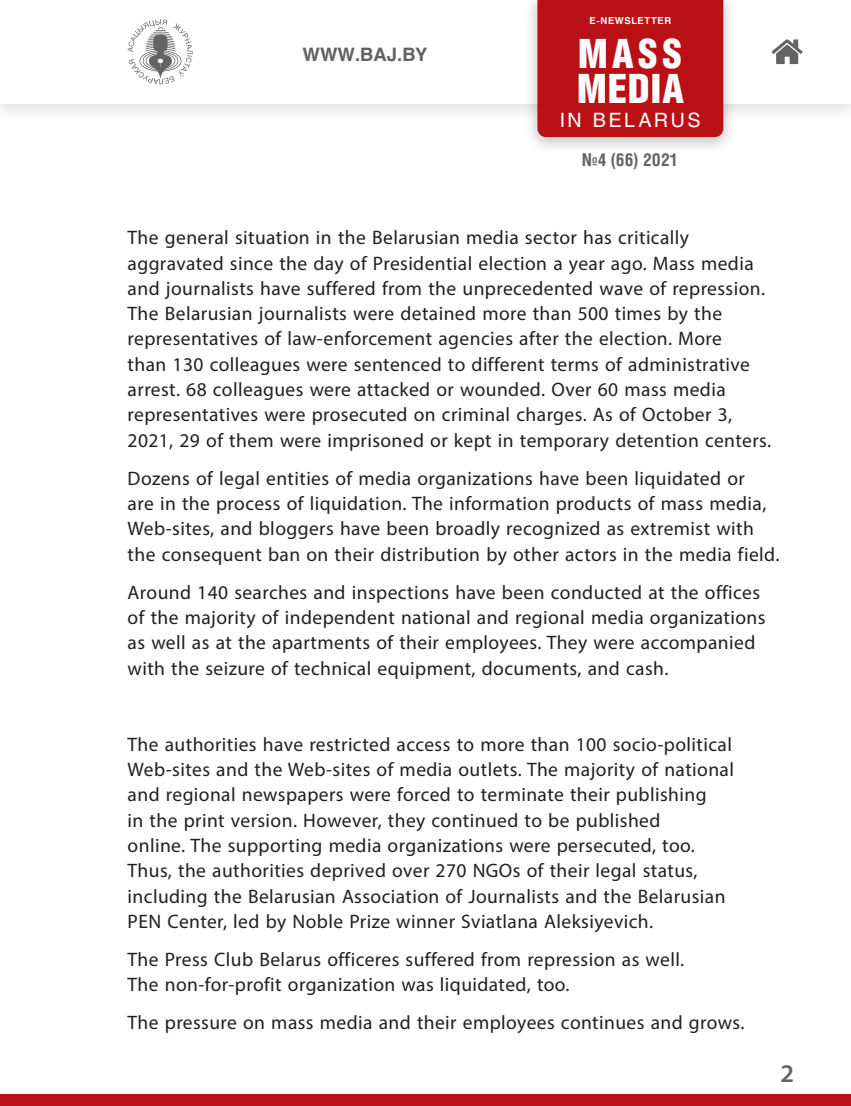
<style>
.page{position:relative;width:851px;height:1106px;background:#fff}
.page>*{position:absolute;margin:0;border:0;box-sizing:border-box;transform-origin:0 0}
.t1{font:40.5px/35.2px "Helios Cond Black C";letter-spacing:.025em;color:#fff}
.t2{font:600 25.5px "Myriad Pro";color:#636366}
.t3{font:19.5px/25.3px "Myriad Pro";letter-spacing:.02em;color:#231f20}
.t4{font:19.5px "Helios C";letter-spacing:.14em;color:#fff}
.t5{font:700 18.3px "Helios C";color:#636366}
.t6{font:700 17.85px "Helios Cond C";color:#636366}
.t7{font:700 9.45px "Helios C";letter-spacing:.06em;color:#fff}
</style>
<div class="page">
<div style="left:0;top:1094px;width:850px;height:12px;background:#b91115"></div>
<div style="left:0;top:0;width:850px;height:122px;background:#231f20;opacity:.15"></div>
<div style="left:0;top:0;width:850px;height:103px;background:#fff"></div>
<svg style="left:128px;top:19px;width:64px;height:65px"></svg>
<svg style="left:771px;top:39px;width:31px;height:25px"></svg>
<div style="left:523px;top:0;width:213px;height:155px;background:#231f20;opacity:.25"></div>
<div style="left:537px;top:0;width:186px;height:137px;background:#b91115"></div>
<p class="t5" style="left:302px;top:44px;width:126px">WWW.BAJ.BY</p>
<p class="t7" style="left:589px;top:15px;width:83px">E-NEWSLETTER</p>
<h1 class="t1" style="left:576px;top:35px;width:109px">MASS<br>MEDIA</h1>
<p class="t4" style="left:560px;top:109px;width:142px">IN BELARUS</p>
<p class="t6" style="left:582px;top:149px;width:98px">№4 (66) 2021</p>
<p class="t3" style="left:128px;top:225px;width:645px">The general situation in the Belarusian media sector has critically aggravated since the day of Presidential election a year ago. Mass media and journalists have suffered from the unprecedented wave of repression.<br>The Belarusian journalists were detained more than 500 times by the representatives of law-enforcement agencies after the election. More<br>than 130 colleagues were sentenced to different terms of administrative arrest. 68 colleagues were attacked or wounded. Over 60 mass media representatives were prosecuted on criminal charges. As of October 3, 2021, 29 of them were imprisoned or kept in temporary detention centers.</p>
<p class="t3" style="left:128px;top:465px;width:653px">Dozens of legal entities of media organizations have been liquidated or<br>are in the process of liquidation. The information products of mass media, Web-sites, and bloggers have been broadly recognized as extremist with the consequent ban on their distribution by other actors in the media field.</p>
<p class="t3" style="left:128px;top:579px;width:639px">Around 140 searches and inspections have been conducted at the offices of the majority of independent national and regional media organizations as well as at the apartments of their employees. They were accompanied with the seizure of technical equipment, documents, and cash.</p>
<p class="t3" style="left:128px;top:731px;width:607px">The authorities have restricted access to more than 100 socio-political Web-sites and the Web-sites of media outlets. The majority of national and regional newspapers were forced to terminate their publishing<br>in the print version. However, they continued to be published<br>online. The supporting media organizations were persecuted, too.<br>Thus, the authorities deprived over 270 NGOs of their legal status, including the Belarusian Association of Journalists and the Belarusian PEN Center, led by Noble Prize winner Sviatlana Aleksiyevich.</p>
<p class="t3" style="left:128px;top:946px;width:558px">The Press Club Belarus officeres suffered from repression as well.<br>The non-for-profit organization was liquidated, too.</p>
<p class="t3" style="left:128px;top:1009px;width:618px">The pressure on mass media and their employees continues and grows.</p>
<h2 class="t2" style="left:780px;top:1057px;width:15px">2</h2>
</div>
